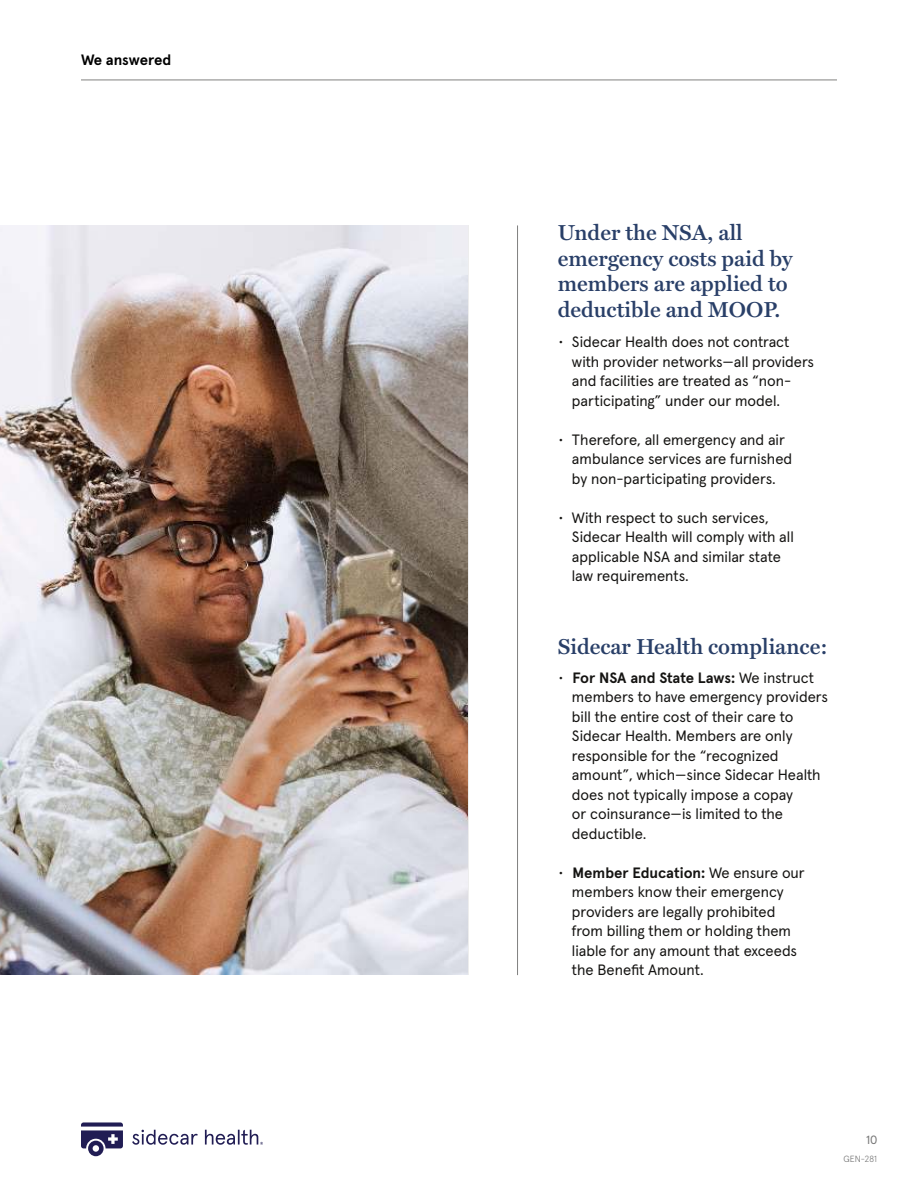
<style>
.page{position:relative;width:918px;height:1188px;background:#fff}
.page>*{position:absolute;margin:0;border:0;box-sizing:border-box;transform-origin:0 0}
.t1{font:600 21.75px/25.5px "Miller Text";color:#293f68}
.t2{font:15px/19.5px "Apercu Pro";color:#151412}
.t3{font:700 15px "Apercu Pro";letter-spacing:-.005em;color:#000}
.t4{font:12px "Apercu Pro";color:#757575}
.t5{font:300 9px "Apercu Pro";color:#757575}
.s1{font-weight:700}
</style>
<div class="page">
<svg style="left:132px;top:1130px;width:131px;height:15px"></svg>
<svg style="left:81px;top:1122px;width:42px;height:34px"></svg>
<hr style="left:81px;top:80px;width:756px;height:1px;background:#818180">
<img style="left:0;top:225px;width:468px;height:749px">
<hr style="left:517px;top:225px;width:1px;height:750px;background:#818180">
<p class="t3" style="left:81px;top:53px;width:92px">We answered</p>
<h1 class="t1" style="left:558px;top:222px;width:236px">Under the NSA, all emergency costs paid by members are applied to deductible and MOOP.</h1>
<p class="t2" style="left:572px;top:333px;width:244px;text-indent:-14px">• Sidecar Health does not contract with provider networks—all providers and facilities are treated as “non&shy;participating” under our model.</p>
<p class="t2" style="left:572px;top:431px;width:222px;text-indent:-14px">• Therefore, all emergency and air ambulance services are furnished by non-participating providers.</p>
<p class="t2" style="left:572px;top:509px;width:223px;text-indent:-14px">• With respect to such services,<br>Sidecar Health will comply with all applicable NSA and similar state law requirements.</p>
<h1 class="t1" style="left:558px;top:635px;width:271px">Sidecar Health compliance:</h1>
<p class="t2" style="left:572px;top:669px;width:258px;text-indent:-14px">• <span class="s1">For NSA and State Laws:</span> We instruct members to have emergency providers bill the entire cost of their care to<br>Sidecar Health. Members are only responsible for the “recognized amount”, which—since Sidecar Health does not typically impose a copay<br>or coinsurance—is limited to the deductible.</p>
<p class="t2" style="left:572px;top:864px;width:234px;text-indent:-13px">• <span class="s1">Member Education:</span> We ensure our members know their emergency providers are legally prohibited from billing them or holding them liable for any amount that exceeds the Benefit Amount.</p>
<p class="t4" style="left:866px;top:1135px;width:13px">10</p>
<p class="t5" style="left:844px;top:1154px;width:35px">GEN-281</p>
</div>
